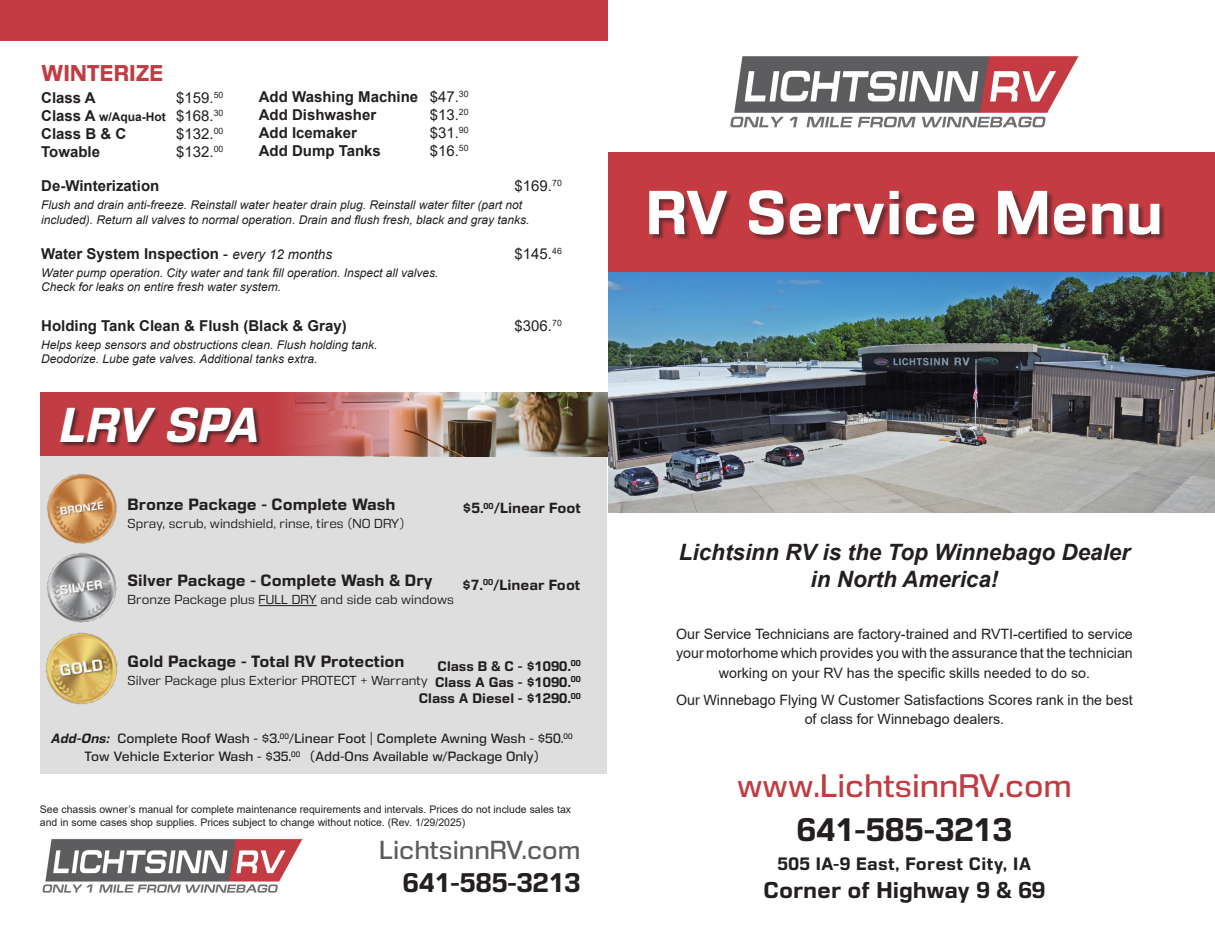
<style>
.page{position:relative;width:1215px;height:945px;background:#fff}
.page>*{position:absolute;margin:0;border:0;box-sizing:border-box;transform-origin:0 0}
.t1{font:700 57px "DDT Rg";color:#fff}
.t2{font:italic 700 45px "DDT Rg";letter-spacing:-.02em;color:#fff}
.t3{font:30px "DDT Rg";color:#c13b41}
.t4{font:700 30px "DDT Rg";color:#231f20}
.t5{font:700 24.75px "DDT Rg";color:#231f20}
.t6{font:24px "DDT Rg";color:#5d5d5e}
.t7{font:italic 700 22.5px "Arial";color:#231f20}
.t8{font:700 21px "DDT Rg";color:#231f20}
.t9{font:700 21px "DDT Rg";color:#c13b42}
.t10{font:700 16.5px "DDT Rg";letter-spacing:.02em;color:#231f20}
.t11{font:700 15px "Arial";color:#231f20}
.t12{font:700 15px "DDT Rg";color:#231f20}
.t13{font:15px "Arial";color:#231f20}
.t14{font:14.25px/19.5px "Arial";color:#231f20;text-align:center}
.t15{font:700 13.5px "DDT Rg";color:#231f20}
.t16{font:700 12.75px "DDT Rg";color:#231f20}
.t17{font:12.3px/18px "DDT Rg";color:#231f20;text-align:center}
.t18{font:italic 12px/14.4px "Arial";color:#231f20}
.t19{font:12px "DDT Bk";color:#231f20}
.t20{font:700 12px "Arial";color:#231f20}
.t21{font:10.5px/13.5px "Arial";color:#231f20}
.s1{font-size:15px}
.s2{font-weight:400}
.s3{font-weight:400;font-style:italic;font-size:13.5px}
.s4{font-size:13.5px}
.s5{font-weight:700;font-style:italic}
</style>
<div class="page">
<div style="left:40px;top:393px;width:568px;height:63px;background:#c23c43"></div>
<div style="left:608px;top:152px;width:607px;height:164px;background:#c43b42"></div>
<img style="left:608px;top:273px;width:606px;height:239px">
<div style="left:651px;top:191px;width:515px;height:51px;background:#231f20;opacity:.5"></div>
<img style="left:730px;top:56px;width:349px;height:72px">
<div style="left:0;top:0;width:608px;height:40px;background:#c43b42"></div>
<img style="left:42px;top:838px;width:261px;height:55px">
<div style="left:40px;top:456px;width:568px;height:318px;background:#dedede"></div>
<img style="left:286px;top:393px;width:322px;height:63px">
<div style="left:60px;top:407px;width:203px;height:41px;background:#231f20;opacity:.75"></div>
<img style="left:46px;top:473px;width:71px;height:150px">
<img style="left:45px;top:632px;width:73px;height:73px">
<hr style="left:259px;top:605px;width:58px;height:1px;background:#231f20">
<p class="t9" style="left:41px;top:60px;width:124px">WINTERIZE</p>
<p class="t11" style="left:41px;top:87px;width:56px">Class A</p>
<p class="t20" style="left:41px;top:108px;width:126px"><span class="s1">Class A</span> w/Aqua-Hot</p>
<p class="t11" style="left:41px;top:123px;width:87px">Class B &amp; C</p>
<p class="t11" style="left:41px;top:141px;width:60px">Towable</p>
<p class="t13" style="left:176px;top:87px;width:49px">$159.<sup>50</sup></p>
<p class="t13" style="left:176px;top:105px;width:49px">$168.<sup>30</sup></p>
<p class="t13" style="left:176px;top:123px;width:49px">$132.<sup>00</sup></p>
<p class="t13" style="left:176px;top:141px;width:49px">$132.<sup>00</sup></p>
<p class="t11" style="left:259px;top:86px;width:161px">Add Washing Machine</p>
<p class="t11" style="left:259px;top:104px;width:119px">Add Dishwasher</p>
<p class="t11" style="left:259px;top:122px;width:100px">Add Icemaker</p>
<p class="t11" style="left:259px;top:140px;width:124px">Add Dump Tanks</p>
<p class="t13" style="left:430px;top:86px;width:40px">$47.<sup>30</sup></p>
<p class="t13" style="left:430px;top:104px;width:40px">$13.<sup>20</sup></p>
<p class="t13" style="left:430px;top:122px;width:40px">$31.<sup>90</sup></p>
<p class="t13" style="left:430px;top:140px;width:40px">$16.<sup>50</sup></p>
<p class="t13" style="left:515px;top:176px;width:49px">$169.<sup>70</sup></p>
<p class="t11" style="left:41px;top:175px;width:120px">De-Winterization</p>
<p class="t18" style="left:41px;top:198px;width:490px">Flush and drain anti-freeze. Reinstall water heater drain plug. Reinstall water filter (part not included). Return all valves to normal operation. Drain and flush fresh, black and gray tanks.</p>
<p class="t11" style="left:41px;top:243px;width:292px">Water System Inspection <span class="s2">-</span> <span class="s3">every 12 months</span></p>
<p class="t18" style="left:41px;top:265px;width:399px">Water pump operation. City water and tank fill operation. Inspect all valves.<br>Check for leaks on entire fresh water system.</p>
<p class="t11" style="left:41px;top:315px;width:307px">Holding Tank Clean &amp; Flush (Black &amp; Gray)</p>
<p class="t18" style="left:41px;top:337px;width:338px">Helps keep sensors and obstructions clean. Flush holding tank.<br>Deodorize. Lube gate valves. Additional tanks extra.</p>
<p class="t13" style="left:515px;top:243px;width:49px">$145.<sup>46</sup></p>
<p class="t13" style="left:515px;top:315px;width:49px">$306.<sup>70</sup></p>
<p class="t2" style="left:60px;top:397px;width:202px">LRV SPA</p>
<p class="t12" style="left:128px;top:495px;width:269px">Bronze Package - Complete Wash</p>
<p class="t19" style="left:128px;top:516px;width:278px">Spray, scrub, windshield, rinse, tires (NO DRY)</p>
<p class="t15" style="left:463px;top:500px;width:120px">$5.<sup>00</sup>/Linear Foot</p>
<p class="t12" style="left:128px;top:572px;width:306px">Silver Package - Complete Wash &amp; Dry</p>
<p class="t19" style="left:128px;top:593px;width:328px">Bronze Package plus FULL DRY and side cab windows</p>
<p class="t15" style="left:462px;top:576px;width:120px">$7.<sup>00</sup>/Linear Foot</p>
<p class="t12" style="left:128px;top:653px;width:278px">Gold Package - Total RV Protection</p>
<p class="t19" style="left:128px;top:674px;width:302px">Silver Package plus Exterior PROTECT + Warranty</p>
<p class="t16" style="left:438px;top:658px;width:145px">Class B &amp; C - $1090<span class="s4">.</span><sup>00</sup></p>
<p class="t16" style="left:435px;top:674px;width:148px">Class A Gas - $1090<span class="s4">.</span><sup>00</sup></p>
<p class="t16" style="left:419px;top:691px;width:164px">Class A Diesel - $1290<span class="s4">.</span><sup>00</sup></p>
<p class="t17" style="left:51px;top:730px;width:523px"><span class="s5">Add-Ons:</span> Complete Roof Wash - $3.<sup>00</sup>/Linear Foot | Complete Awning Wash - $50.<sup>00<br></sup>Tow Vehicle Exterior Wash - $35.<sup>00</sup> (Add-Ons Available w/Package Only)</p>
<p class="t21" style="left:40px;top:802px;width:533px">See chassis owner’s manual for complete maintenance requirements and intervals. Prices do not include sales tax and in some cases shop supplies. Prices subject to change without notice. (Rev. 1/29/2025)</p>
<p class="t6" style="left:379px;top:836px;width:203px">LichtsinnRV.com</p>
<p class="t5" style="left:403px;top:867px;width:179px">641-585-3213</p>
<p class="t1" style="left:646px;top:178px;width:519px">RV Service Menu</p>
<p class="t7" style="left:679px;top:537px;width:453px">Lichtsinn RV is the Top Winnebago Dealer</p>
<p class="t7" style="left:811px;top:564px;width:189px">in North America!</p>
<p class="t14" style="left:676px;top:624px;width:458px">Our Service Technicians are factory-trained and RVTI-certified to service your motorhome which provides you with the assurance that the technician working on your RV has the specific skills needed to do so.</p>
<p class="t14" style="left:676px;top:690px;width:458px">Our Winnebago Flying W Customer Satisfactions Scores rank in the best of class for Winnebago dealers.</p>
<p class="t3" style="left:737px;top:768px;width:336px">www.LichtsinnRV.com</p>
<p class="t4" style="left:797px;top:811px;width:217px">641-585-3213</p>
<p class="t8" style="left:764px;top:877px;width:283px">Corner of Highway 9 &amp; 69</p>
<p class="t10" style="left:778px;top:854px;width:255px">505 IA-9 East, Forest City, IA</p>
</div>
